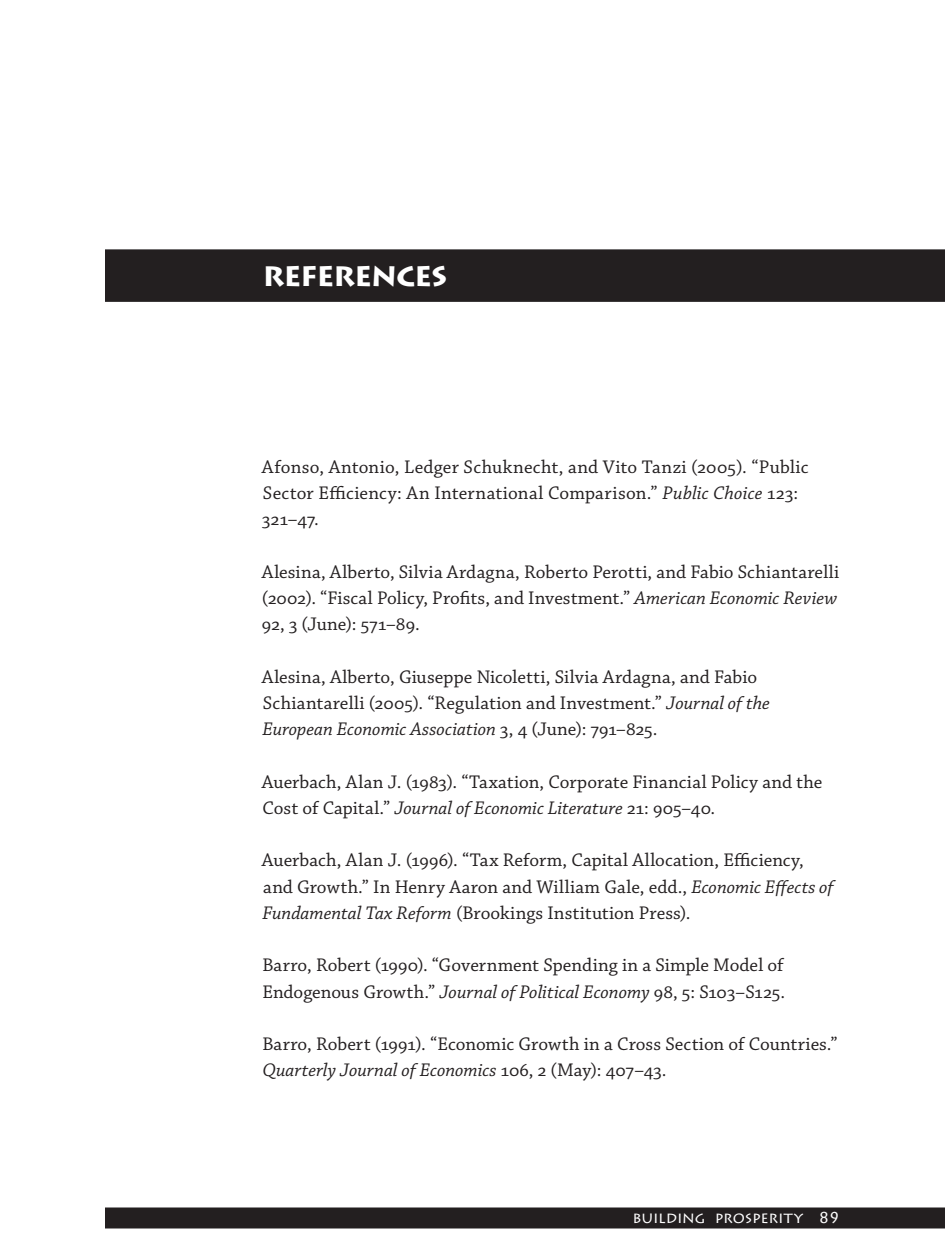
<style>
.page{position:relative;width:945px;height:1260px;background:#fff}
.page>*{position:absolute;margin:0;border:0;box-sizing:border-box;transform-origin:0 0}
.t1{font:700 32.9px "Lithos Pro";letter-spacing:-.035em;color:#fff}
.t2{font:19.25px/26.2px "Chaparral Pro";letter-spacing:.005em;color:#231f20}
.t3{font:15.75px "Lithos Pro";letter-spacing:-.005em;color:#fff}
.s1{font-style:italic}
</style>
<div class="page">
<div style="left:105px;top:1208px;width:840px;height:20px;background:#231f20"></div>
<div style="left:105px;top:249px;width:840px;height:53px;background:#231f20"></div>
<h1 class="t1" style="left:262px;top:255px;width:186px">references</h1>
<p class="t2" style="left:262px;top:454px;width:548px">Afonso, Antonio, Ledger Schuknecht, and Vito Tanzi (2005). “Public<br>Sector Efficiency: An International Comparison.” <span class="s1">Public Choice</span> 123:<br>321–47.</p>
<p class="t2" style="left:262px;top:559px;width:579px;text-align:justify">Alesina, Alberto, Silvia Ardagna, Roberto Perotti, and Fabio Schiantarelli (2002). “Fiscal Policy, Profits, and Investment.” <span class="s1">American Economic Review </span>92, 3 (June): 571–89.</p>
<p class="t2" style="left:262px;top:664px;width:510px">Alesina, Alberto, Giuseppe Nicoletti, Silvia Ardagna, and Fabio<br>Schiantarelli (2005). “Regulation and Investment.” <span class="s1">Journal of the<br>European Economic Association</span> 3, 4 (June): 791–825.</p>
<p class="t2" style="left:262px;top:769px;width:562px">Auerbach, Alan J. (1983). “Taxation, Corporate Financial Policy and the<br>Cost of Capital.” <span class="s1">Journal of Economic Literature</span> 21: 905–40.</p>
<p class="t2" style="left:262px;top:848px;width:573px">Auerbach, Alan J. (1996). “Tax Reform, Capital Allocation, Efficiency, and Growth.” In Henry Aaron and William Gale, edd., <span class="s1">Economic Effects of<br>Fundamental Tax Reform</span> (Brookings Institution Press).</p>
<p class="t2" style="left:262px;top:953px;width:524px">Barro, Robert (1990). “Government Spending in a Simple Model of<br>Endogenous Growth.” <span class="s1">Journal of Political Economy</span> 98, 5: S103–S125.</p>
<p class="t2" style="left:262px;top:1032px;width:577px">Barro, Robert (1991). “Economic Growth in a Cross Section of Countries.”<br><span class="s1">Quarterly Journal of Economics</span> 106, 2 (May): 407–43.</p>
<p class="t3" style="left:632px;top:1209px;width:205px">BUILDING PROSPERITY 89</p>
</div>
